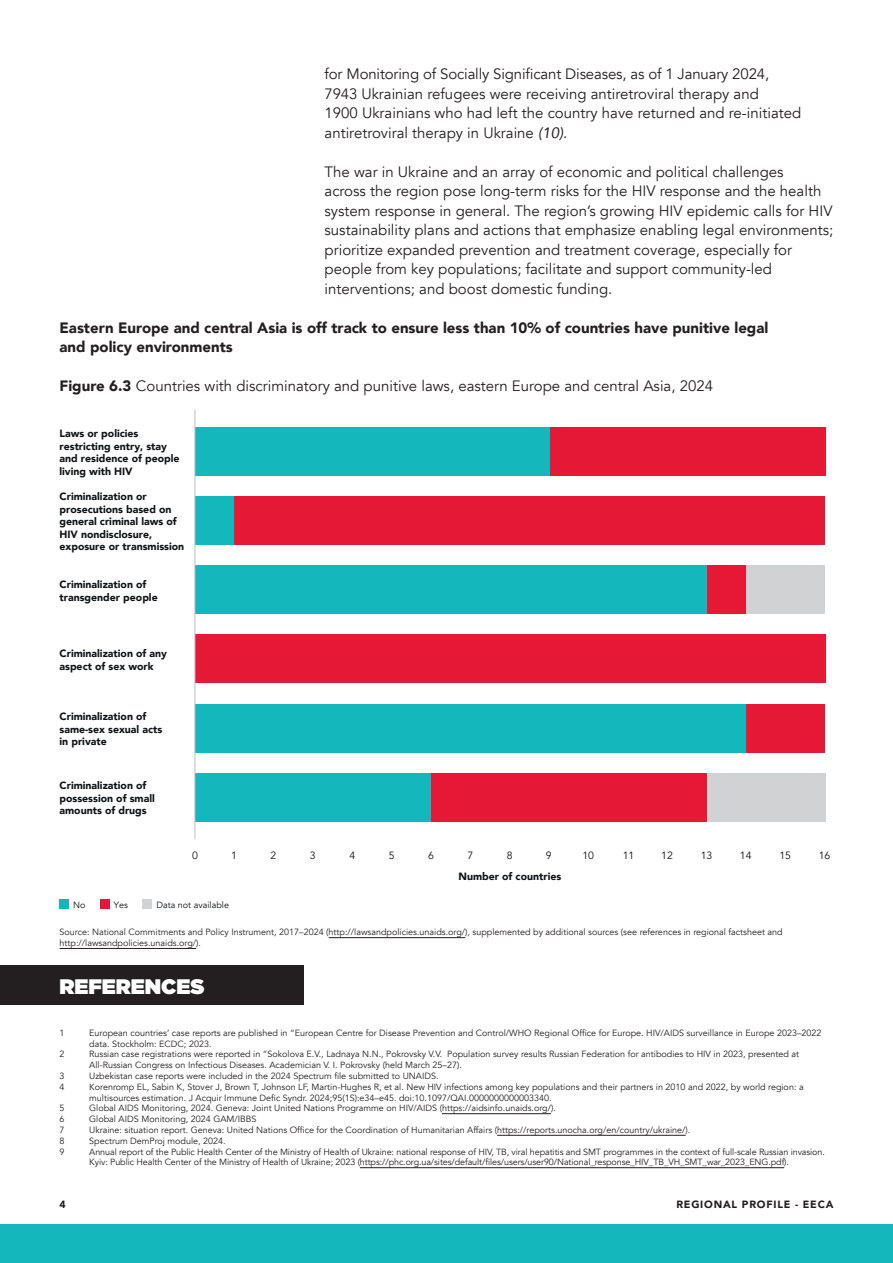
<style>
.page{position:relative;width:893px;height:1263px;background:#fff}
.page>*{position:absolute;margin:0;border:0;box-sizing:border-box;transform-origin:0 0}
.t1{font:900 21px "Gotham";color:#fff}
.t2{font:15px/19.5px "Avenir";color:#231f20}
.t3{font:900 15px/19.5px "Avenir";color:#231f20}
.t4{font:900 10.5px/12.6px "Avenir";color:#101315}
.t5{font:10.5px "Avenir";color:#101315}
.t6{font:900 10.5px "Avenir";letter-spacing:.075em;color:#231f20}
.t7{font:9px/10.8px "Avenir";color:#231f20}
.t8{font:9px "Avenir";color:#101315}
.s1{font-style:italic}
.s2{font-weight:900}
</style>
<div class="page">
<div style="left:0;top:1224px;width:893px;height:39px;background:#14b7bc"></div>
<hr style="left:329px;top:937px;width:136px;height:1px;background:#231f20">
<hr style="left:60px;top:948px;width:136px;height:1px;background:#231f20">
<div style="left:195px;top:427px;width:355px;height:49px;background:#14b7bc"></div>
<div style="left:195px;top:496px;width:40px;height:49px;background:#14b7bc"></div>
<div style="left:195px;top:566px;width:512px;height:48px;background:#14b7bc"></div>
<div style="left:195px;top:704px;width:552px;height:48px;background:#14b7bc"></div>
<div style="left:195px;top:773px;width:237px;height:48px;background:#14b7bc"></div>
<div style="left:550px;top:427px;width:275px;height:49px;background:#e51836"></div>
<div style="left:235px;top:496px;width:590px;height:49px;background:#e51836"></div>
<div style="left:707px;top:566px;width:40px;height:48px;background:#e51836"></div>
<div style="left:195px;top:635px;width:630px;height:48px;background:#e51836"></div>
<div style="left:747px;top:704px;width:78px;height:48px;background:#e51836"></div>
<div style="left:432px;top:773px;width:275px;height:48px;background:#e51836"></div>
<div style="left:747px;top:566px;width:78px;height:48px;background:#d1d2d4"></div>
<div style="left:707px;top:773px;width:118px;height:48px;background:#d1d2d4"></div>
<div style="left:60px;top:900px;width:9px;height:9px;background:#14b7bc"></div>
<div style="left:100px;top:900px;width:9px;height:9px;background:#e51836"></div>
<div style="left:143px;top:900px;width:9px;height:9px;background:#d1d2d4"></div>
<hr style="left:195px;top:410px;width:1px;height:429px;background:#bcbdc0">
<hr style="left:442px;top:1113px;width:109px;height:1px;background:#231f20">
<hr style="left:497px;top:1135px;width:189px;height:1px;background:#231f20">
<hr style="left:360px;top:1167px;width:424px;height:1px;background:#231f20">
<div style="left:0;top:966px;width:303px;height:39px;background:#231f20"></div>
<p class="t2" style="left:325px;top:64px;width:478px">for Monitoring of Socially Significant Diseases, as of 1 January 2024, 7943 Ukrainian refugees were receiving antiretroviral therapy and<br>1900 Ukrainians who had left the country have returned and re-initiated antiretroviral therapy in Ukraine <span class="s1">(10)</span>.</p>
<p class="t2" style="left:325px;top:162px;width:510px">The war in Ukraine and an array of economic and political challenges<br>across the region pose long-term risks for the HIV response and the health system response in general. The region’s growing HIV epidemic calls for HIV sustainability plans and actions that emphasize enabling legal environments; prioritize expanded prevention and treatment coverage, especially for people from key populations; facilitate and support community-led interventions; and boost domestic funding.</p>
<h2 class="t3" style="left:60px;top:317px;width:710px">Eastern Europe and central Asia is off track to ensure less than 10% of countries have punitive legal and policy environments</h2>
<h2 class="t2" style="left:60px;top:376px;width:655px"><span class="s2">Figure 6.3</span> Countries with discriminatory and punitive laws, eastern Europe and central Asia, 2024</h2>
<p class="t4" style="left:60px;top:427px;width:121px">Laws or policies restricting entry, stay and residence of people living with HIV</p>
<p class="t4" style="left:60px;top:490px;width:126px">Criminalization or prosecutions based on general criminal laws of<br>HIV nondisclosure, exposure or transmission</p>
<p class="t4" style="left:60px;top:578px;width:100px">Criminalization of transgender people</p>
<p class="t4" style="left:60px;top:647px;width:109px">Criminalization of any aspect of sex work</p>
<p class="t4" style="left:60px;top:710px;width:104px">Criminalization of same-sex sexual acts in private</p>
<p class="t4" style="left:60px;top:779px;width:97px">Criminalization of possession of small amounts of drugs</p>
<p class="t5" style="left:192px;top:849px;width:7px">0</p>
<p class="t5" style="left:231px;top:849px;width:7px">1</p>
<p class="t5" style="left:270px;top:849px;width:7px">2</p>
<p class="t5" style="left:310px;top:849px;width:7px">3</p>
<p class="t5" style="left:349px;top:849px;width:7px">4</p>
<p class="t5" style="left:389px;top:849px;width:7px">5</p>
<p class="t5" style="left:428px;top:849px;width:7px">6</p>
<p class="t5" style="left:468px;top:849px;width:7px">7</p>
<p class="t5" style="left:507px;top:849px;width:7px">8</p>
<p class="t5" style="left:546px;top:849px;width:7px">9</p>
<p class="t5" style="left:582px;top:849px;width:13px">10</p>
<p class="t5" style="left:623px;top:849px;width:13px">11</p>
<p class="t5" style="left:661px;top:849px;width:13px">12</p>
<p class="t5" style="left:701px;top:849px;width:13px">13</p>
<p class="t5" style="left:740px;top:849px;width:13px">14</p>
<p class="t5" style="left:779px;top:849px;width:13px">15</p>
<p class="t5" style="left:819px;top:849px;width:13px">16</p>
<p class="t4" style="left:458px;top:869px;width:104px">Number of countries</p>
<p class="t8" style="left:73px;top:899px;width:14px">No</p>
<p class="t8" style="left:114px;top:899px;width:16px">Yes</p>
<p class="t8" style="left:156px;top:899px;width:74px">Data not available</p>
<p class="t7" style="left:60px;top:927px;width:725px">Source: National Commitments and Policy Instrument, 2017–2024 (http://lawsandpolicies.unaids.org/), supplemented by additional sources (see references in regional factsheet and http://lawsandpolicies.unaids.org/).</p>
<h1 class="t1" style="left:60px;top:971px;width:146px">REFERENCES</h1>
<p class="t7" style="left:60px;top:1027px;width:7px">1</p>
<p class="t7" style="left:89px;top:1027px;width:734px">European countries’ case reports are published in “European Centre for Disease Prevention and Control/WHO Regional Office for Europe. HIV/AIDS surveillance in Europe 2023–2022 data. Stockholm: ECDC; 2023.</p>
<p class="t7" style="left:60px;top:1049px;width:7px">2</p>
<p class="t7" style="left:89px;top:1049px;width:711px">Russian case registrations were reported in “Sokolova E.V., Ladnaya N.N., Pokrovsky V.V. Population survey results Russian Federation for antibodies to HIV in 2023, presented at<br>All-Russian Congress on Infectious Diseases. Academician V. I. Pokrovsky (held March 25–27).</p>
<p class="t7" style="left:60px;top:1071px;width:7px">3</p>
<p class="t7" style="left:89px;top:1071px;width:351px">Uzbekistan case reports were included in the 2024 Spectrum file submitted to UNAIDS.</p>
<p class="t7" style="left:60px;top:1081px;width:7px">4</p>
<p class="t7" style="left:89px;top:1081px;width:716px">Korenromp EL, Sabin K, Stover J, Brown T, Johnson LF, Martin-Hughes R, et al. New HIV infections among key populations and their partners in 2010 and 2022, by world region: a multisources estimation. J Acquir Immune Defic Syndr. 2024;95(1S):e34–e45. doi:10.1097/QAI.0000000000003340.</p>
<p class="t7" style="left:60px;top:1103px;width:7px">5</p>
<p class="t7" style="left:89px;top:1103px;width:468px">Global AIDS Monitoring, 2024. Geneva: Joint United Nations Programme on HIV/AIDS (https://aidsinfo.unaids.org/).</p>
<p class="t7" style="left:60px;top:1114px;width:7px">6</p>
<p class="t7" style="left:89px;top:1114px;width:169px">Global AIDS Monitoring, 2024 GAM/IBBS</p>
<p class="t7" style="left:60px;top:1125px;width:7px">7</p>
<p class="t7" style="left:89px;top:1125px;width:603px">Ukraine: situation report. Geneva: United Nations Office for the Coordination of Humanitarian Affairs (https://reports.unocha.org/en/country/ukraine/).</p>
<p class="t7" style="left:60px;top:1135px;width:7px">8</p>
<p class="t7" style="left:89px;top:1135px;width:138px">Spectrum DemProj module, 2024.</p>
<p class="t7" style="left:60px;top:1146px;width:7px">9</p>
<p class="t7" style="left:89px;top:1146px;width:737px">Annual report of the Public Health Center of the Ministry of Health of Ukraine: national response of HIV, TB, viral hepatitis and SMT programmes in the context of full-scale Russian invasion.<br>Kyiv: Public Health Center of the Ministry of Health of Ukraine; 2023 (https://phc.org.ua/sites/default/files/users/user90/National_response_HIV_TB_VH_SMT_war_2023_ENG.pdf).</p>
<p class="t6" style="left:60px;top:1195px;width:8px">4</p>
<p class="t6" style="left:676px;top:1195px;width:159px">REGIONAL PROFILE - EECA</p>
</div>
